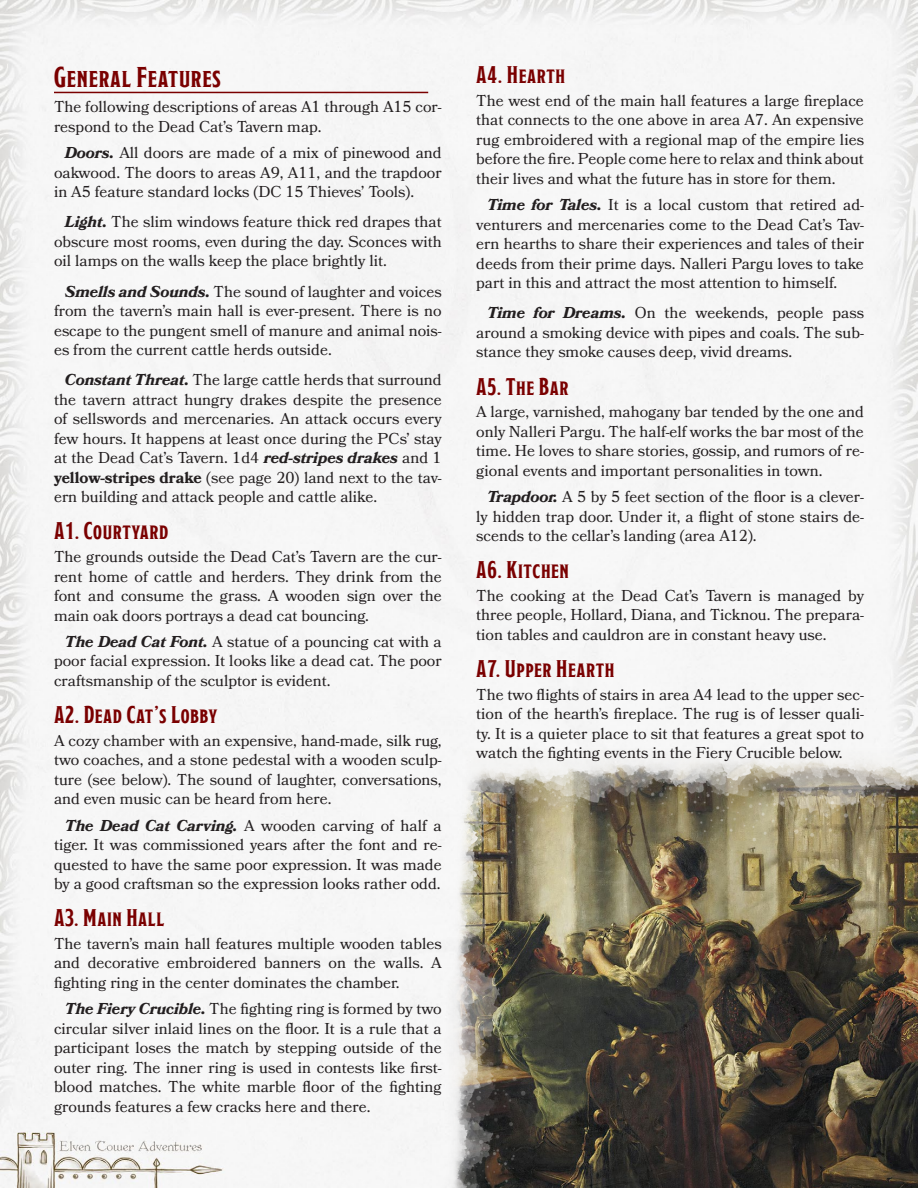
<style>
.page{position:relative;width:918px;height:1188px;background:#f6f6f6}
.page>*{position:absolute;margin:0;border:0;box-sizing:border-box;transform-origin:0 0}
.Heading_2{font:700 28.5px "Modesto Condensed";letter-spacing:.025em;color:#7a0000}
.Heading_3{font:700 24px "Modesto Condensed";letter-spacing:.025em;color:#7a0000}
.Inline_Subhead{font:15.75px/19.5px "Bookmania";color:#231f20;text-align:justify}
.Core_Body{font:15.75px/19.5px "Bookmania";color:#231f20;text-align:justify}
.s1{font-weight:700;font-style:italic}
.s2{font-weight:700}
</style>
<div class="page">
<img style="left:408px;top:686px;width:510px;height:502px">
<hr style="left:54px;top:92px;width:374px;height:1px;background:#7a0000">
<p class="Heading_2" style="left:54px;top:63px;width:168px">General Features</p>
<p class="Core_Body" style="left:54px;top:97px;width:389px">The following descriptions of areas A1 through A15 cor&shy;respond to the Dead Cat’s Tavern map.</p>
<p class="Inline_Subhead" style="left:54px;top:143px;width:389px;text-indent:11px"><span class="s1">Doors.</span> All doors are made of a mix of pinewood and oakwood. The doors to areas A9, A11, and the trapdoor in A5 feature standard locks (DC 15 Thieves’ Tools).</p>
<p class="Inline_Subhead" style="left:54px;top:212px;width:389px;text-indent:11px"><span class="s1">Light.</span> The slim windows feature thick red drapes that obscure most rooms, even during the day. Sconces with oil lamps on the walls keep the place brightly lit.</p>
<p class="Inline_Subhead" style="left:54px;top:281px;width:389px;text-indent:11px"><span class="s1">Smells and Sounds.</span> The sound of laughter and voices from the tavern’s main hall is ever-present. There is no escape to the pungent smell of manure and animal nois&shy;es from the current cattle herds outside.</p>
<p class="Inline_Subhead" style="left:54px;top:370px;width:389px;text-indent:11px"><span class="s1">Constant Threat.</span> The large cattle herds that surround the tavern attract hungry drakes despite the presence of sellswords and mercenaries. An attack occurs every few hours. It happens at least once during the PCs’ stay at the Dead Cat’s Tavern. 1d4 <span class="s1">red-stripes drakes</span> and 1 <span class="s2">yellow-stripes drake</span> (see page 20) land next to the tav&shy;ern building and attack people and cattle alike.</p>
<p class="Heading_3" style="left:54px;top:519px;width:116px">A1. Courtyard</p>
<p class="Core_Body" style="left:54px;top:547px;width:389px">The grounds outside the Dead Cat’s Tavern are the cur&shy;rent home of cattle and herders. They drink from the font and consume the grass. A wooden sign over the main oak doors portrays a dead cat bouncing.</p>
<p class="Inline_Subhead" style="left:54px;top:632px;width:389px;text-indent:11px"><span class="s1">The Dead Cat Font.</span> A statue of a pouncing cat with a poor facial expression. It looks like a dead cat. The poor craftsmanship of the sculptor is evident.</p>
<p class="Heading_3" style="left:54px;top:703px;width:165px">A2. Dead Cat’s Lobby</p>
<p class="Core_Body" style="left:54px;top:731px;width:389px">A cozy chamber with an expensive, hand-made, silk rug, two coaches, and a stone pedestal with a wooden sculp&shy;ture (see below). The sound of laughter, conversations, and even music can be heard from here.</p>
<p class="Inline_Subhead" style="left:54px;top:815px;width:389px;text-indent:11px"><span class="s1">The Dead Cat Carving.</span> A wooden carving of half a tiger. It was commissioned years after the font and re&shy;quested to have the same poor expression. It was made by a good craftsman so the expression looks rather odd.</p>
<p class="Heading_3" style="left:54px;top:906px;width:112px">A3. Main Hall</p>
<p class="Core_Body" style="left:54px;top:934px;width:389px">The tavern’s main hall features multiple wooden tables and decorative embroidered banners on the walls. A fighting ring in the center dominates the chamber.</p>
<p class="Inline_Subhead" style="left:54px;top:999px;width:389px;text-indent:11px"><span class="s1">The Fiery Crucible.</span> The fighting ring is formed by two circular silver inlaid lines on the floor. It is a rule that a participant loses the match by stepping outside of the outer ring. The inner ring is used in contests like first&shy;blood matches. The white marble floor of the fighting grounds features a few cracks here and there.</p>
<p class="Heading_3" style="left:476px;top:63px;width:90px">A4. Hearth</p>
<p class="Core_Body" style="left:476px;top:91px;width:389px">The west end of the main hall features a large fireplace that connects to the one above in area A7. An expensive rug embroidered with a regional map of the empire lies before the fire. People come here to relax and think about their lives and what the future has in store for them.</p>
<p class="Inline_Subhead" style="left:476px;top:195px;width:389px;text-indent:11px"><span class="s1">Time for Tales.</span> It is a local custom that retired ad&shy;venturers and mercenaries come to the Dead Cat’s Tav&shy;ern hearths to share their experiences and tales of their deeds from their prime days. Nalleri Pargu loves to take part in this and attract the most attention to himself.</p>
<p class="Inline_Subhead" style="left:476px;top:303px;width:389px;text-indent:11px"><span class="s1">Time for Dreams.</span> On the weekends, people pass around a smoking device with pipes and coals. The sub&shy;stance they smoke causes deep, vivid dreams.</p>
<p class="Heading_3" style="left:476px;top:374px;width:94px">A5. The Bar</p>
<p class="Core_Body" style="left:476px;top:402px;width:389px">A large, varnished, mahogany bar tended by the one and only Nalleri Pargu. The half-elf works the bar most of the time. He loves to share stories, gossip, and rumors of re&shy;gional events and important personalities in town.</p>
<p class="Inline_Subhead" style="left:476px;top:487px;width:389px;text-indent:11px"><span class="s1">Trapdoor.</span> A 5 by 5 feet section of the floor is a clever&shy;ly hidden trap door. Under it, a flight of stone stairs de&shy;scends to the cellar’s landing (area A12).</p>
<p class="Heading_3" style="left:476px;top:558px;width:94px">A6. Kitchen</p>
<p class="Core_Body" style="left:476px;top:586px;width:389px">The cooking at the Dead Cat’s Tavern is managed by three people, Hollard, Diana, and Ticknou. The prepara&shy;tion tables and cauldron are in constant heavy use.</p>
<p class="Heading_3" style="left:476px;top:657px;width:140px">A7. Upper Hearth</p>
<p class="Core_Body" style="left:476px;top:684px;width:389px">The two flights of stairs in area A4 lead to the upper sec&shy;tion of the hearth’s fireplace. The rug is of lesser quali&shy;ty. It is a quieter place to sit that features a great spot to watch the fighting events in the Fiery Crucible below.</p>
</div>
